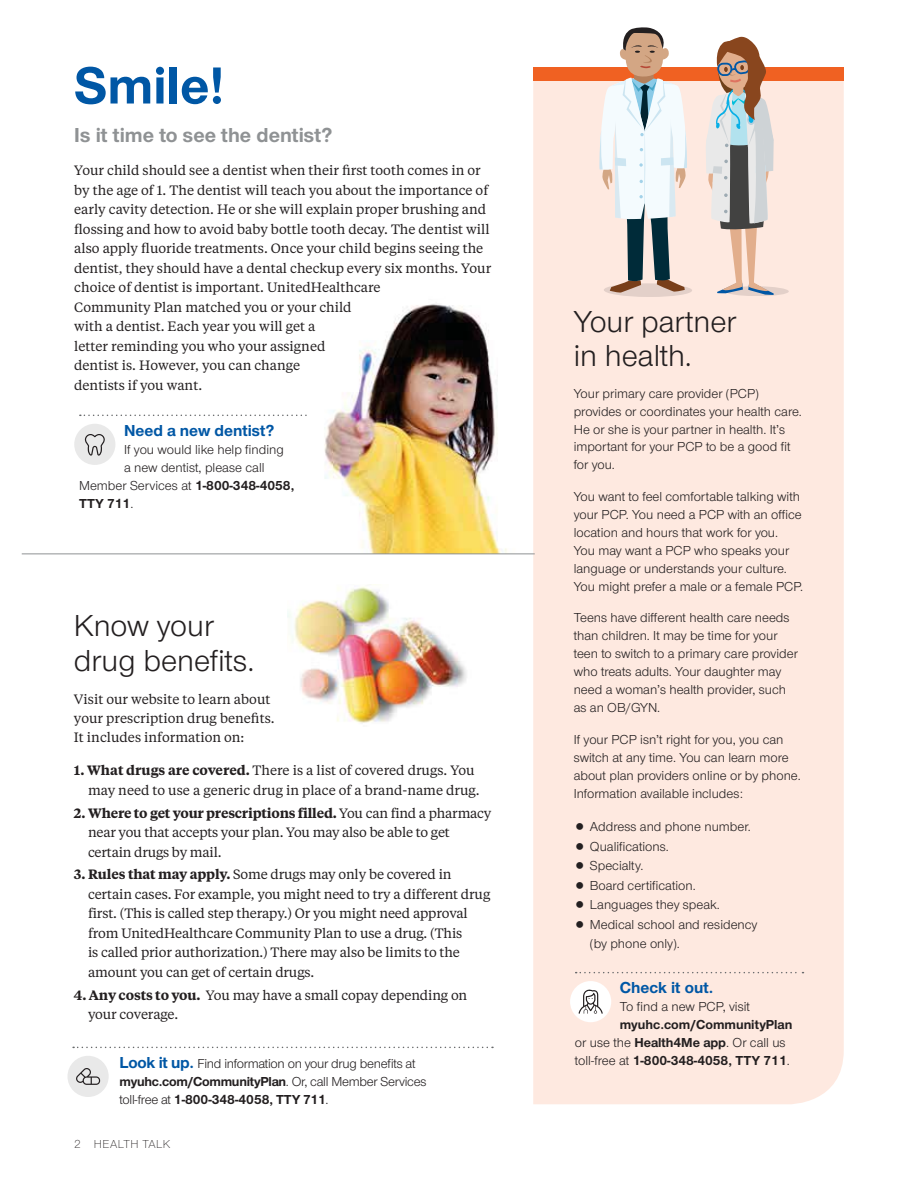
<style>
.page{position:relative;width:918px;height:1188px;background:#fff}
.page>*{position:absolute;margin:0;border:0;box-sizing:border-box;transform-origin:0 0}
.t1{font:700 54px "UHC Sans";color:#0057a5}
.t2{font:31.5px/34.5px "UHC Sans";color:#231f20}
.t3{font:700 21px "UHC Sans";color:#8f9294}
.t4{font:700 16.5px "UHC Sans";color:#0057a5}
.t5{font:13.5px/19.5px "UHC Serif Text";color:#231f20}
.t6{font:13.5px/18px "UHC Sans";color:#231f20}
.t7{font:13.5px/18px "UHC Sans";letter-spacing:-.02em;color:#231f20}
.t8{font:700 13.5px/18px "UHC Sans";color:#231f20}
.t9{font:300 12px "UHC Sans";letter-spacing:.04em;color:#231f20}
.s1{font-weight:700}
.s2{font-weight:400}
.s3{font-weight:600}
.s4{font-weight:700;font-size:16.5px;color:#0057a5}
</style>
<div class="page">
<img style="left:287px;top:584px;width:180px;height:139px">
<div style="left:533px;top:81px;width:311px;height:1023px;background:#fee9e0"></div>
<div style="left:533px;top:68px;width:311px;height:13px;background:#f06122"></div>
<svg style="left:576px;top:972px;width:228px;height:1px"></svg>
<div style="left:570px;top:981px;width:41px;height:41px;background:#fff;border-radius:50%"></div>
<svg style="left:579px;top:989px;width:24px;height:25px"></svg>
<svg style="left:73px;top:1047px;width:420px;height:1px"></svg>
<div style="left:68px;top:1056px;width:41px;height:41px;background:#e9e9e9;border-radius:50%"></div>
<svg style="left:76px;top:1068px;width:24px;height:17px"></svg>
<svg style="left:599px;top:27px;width:93px;height:270px"></svg>
<svg style="left:706px;top:36px;width:83px;height:260px"></svg>
<div style="left:74px;top:424px;width:41px;height:41px;background:#e9e9e9;border-radius:50%"></div>
<svg style="left:85px;top:434px;width:20px;height:22px"></svg>
<svg style="left:80px;top:415px;width:227px;height:1px"></svg>
<img style="left:309px;top:304px;width:216px;height:250px">
<hr style="left:22px;top:554px;width:513px;height:1px;background:#8f9294">
<h1 class="t1" style="left:74px;top:64px;width:152px">Smile!</h1>
<h3 class="t3" style="left:74px;top:127px;width:260px">Is it time to see the dentist?</h3>
<p class="t5" style="left:74px;top:161px;width:418px">Your child should see a dentist when their first tooth comes in or by the age of 1. The dentist will teach you about the importance of early cavity detection. He or she will explain proper brushing and flossing and how to avoid baby bottle tooth decay. The dentist will also apply fluoride treatments. Once your child begins seeing the dentist, they should have a dental checkup every six months. Your choice of dentist is important. UnitedHealthcare<br>Community Plan matched you or your child<br>with a dentist. Each year you will get a<br>letter reminding you who your assigned<br>dentist is. However, you can change<br>dentists if you want.</p>
<p class="t4" style="left:124px;top:424px;width:152px">Need a new dentist?</p>
<p class="t6" style="left:124px;top:441px;width:161px">If you would like help finding</p>
<p class="t6" style="left:124px;top:459px;width:142px">a new dentist, please call</p>
<p class="t6" style="left:79px;top:477px;width:217px">Member Services at <span class="s1">1-800-348-4058,</span></p>
<p class="t8" style="left:79px;top:495px;width:56px">TTY 711<span class="s2">.</span></p>
<h2 class="t2" style="left:74px;top:610px;width:182px">Know your drug benefits.</h2>
<p class="t5" style="left:74px;top:690px;width:202px">Visit our website to learn about your prescription drug benefits.<br>It includes information on:</p>
<p class="t5" style="left:88px;top:762px;width:393px;text-indent:-14px"><span class="s3">1. What drugs are covered.</span> There is a list of covered drugs. You may need to use a generic drug in place of a brand-name drug.</p>
<p class="t5" style="left:88px;top:804px;width:405px;text-indent:-14px"><span class="s3">2. Where to get your prescriptions filled.</span> You can find a pharmacy near you that accepts your plan. You may also be able to get certain drugs by mail.</p>
<p class="t5" style="left:88px;top:866px;width:404px;text-indent:-14px"><span class="s3">3. Rules that may apply.</span> Some drugs may only be covered in certain cases. For example, you might need to try a different drug first. (This is called step therapy.) Or you might need approval from UnitedHealthcare Community Plan to use a drug. (This<br>is called prior authorization.) There may also be limits to the amount you can get of certain drugs.</p>
<p class="t5" style="left:88px;top:986px;width:381px;text-indent:-14px"><span class="s3">4. Any costs to you.</span> You may have a small copay depending on your coverage.</p>
<p class="t7" style="left:120px;top:1055px;width:308px"><span class="s4">Look it up.</span> Find information on your drug benefits at <span class="s1">myuhc.com/CommunityPlan</span>. Or, call Member Services toll-free at <span class="s1">1-800-348-4058, TTY 711</span>.</p>
<p class="t9" style="left:74px;top:1139px;width:98px">2 HEALTH TALK</p>
<h2 class="t2" style="left:574px;top:306px;width:164px">Your partner in health.</h2>
<p class="t6" style="left:574px;top:385px;width:230px">Your primary care provider (PCP) provides or coordinates your health care.<br>He or she is your partner in health. It’s important for your PCP to be a good fit for you.</p>
<p class="t6" style="left:574px;top:488px;width:231px">You want to feel comfortable talking with your PCP. You need a PCP with an office location and hours that work for you.<br>You may want a PCP who speaks your language or understands your culture.<br>You might prefer a male or a female PCP.</p>
<p class="t6" style="left:574px;top:610px;width:226px">Teens have different health care needs than children. It may be time for your teen to switch to a primary care provider who treats adults. Your daughter may need a woman’s health provider, such as an OB/GYN.</p>
<p class="t6" style="left:574px;top:731px;width:229px">If your PCP isn’t right for you, you can switch at any time. You can learn more about plan providers online or by phone.<br>Information available includes:</p>
<p class="t6" style="left:590px;top:818px;width:169px;line-height:19.5px">Address and phone number.<br>Qualifications.<br>Specialty.<br>Board certification.<br>Languages they speak.<br>Medical school and residency (by phone only).</p>
<p class="t4" style="left:620px;top:981px;width:95px">Check it out.</p>
<p class="t6" style="left:620px;top:998px;width:132px">To find a new PCP, visit</p>
<p class="t8" style="left:575px;top:1016px;width:219px;text-indent:45px">myuhc.com/CommunityPlan <span class="s2">or use the</span> Health4Me app<span class="s2">. Or call us toll-free at</span> 1-800-348-4058, TTY 711<span class="s2">.</span></p>
</div>
